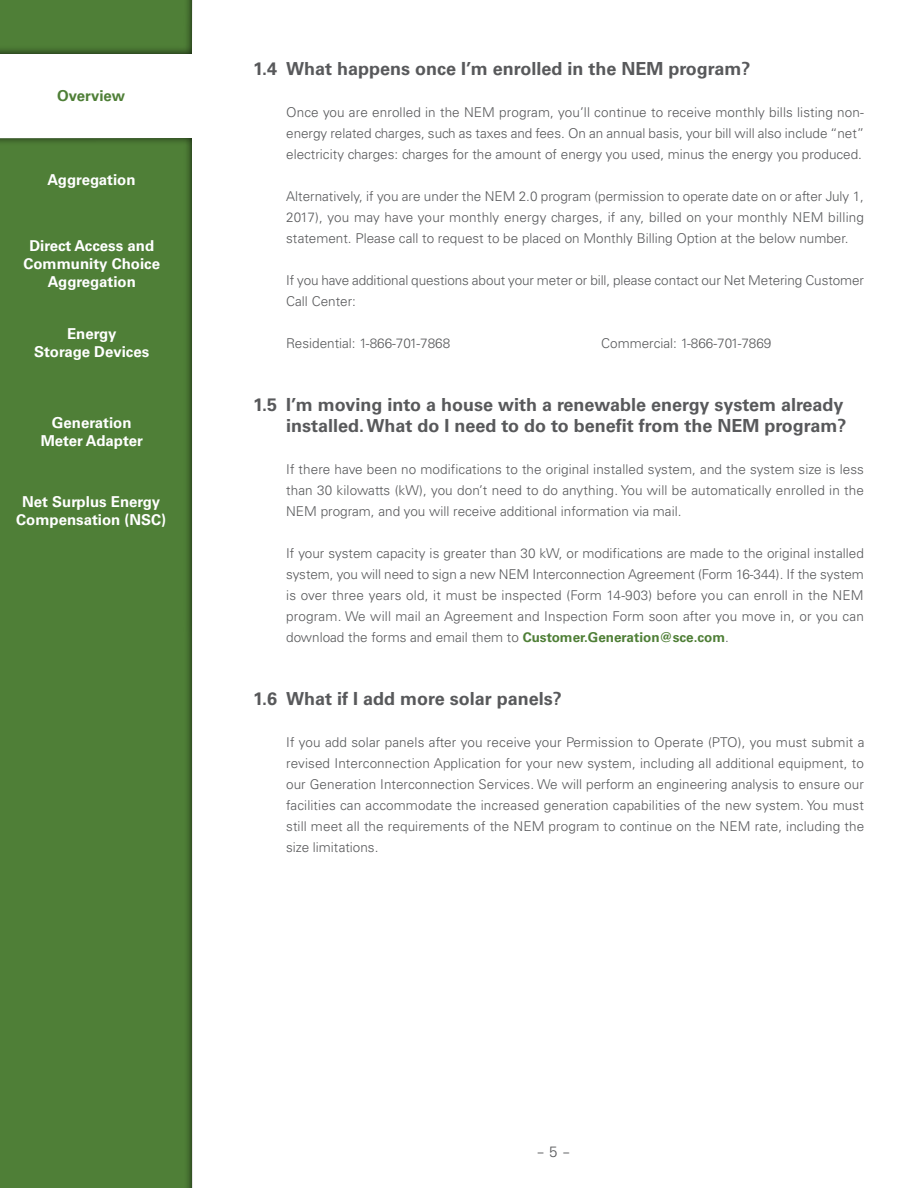
<style>
.page{position:relative;width:918px;height:1188px;background:#fff}
.page>*{position:absolute;margin:0;border:0;box-sizing:border-box;transform-origin:0 0}
.t1{font:700 18px/21px "Univers LT Std";color:#58595b;text-align:right}
.t2{font:700 15px/18px "Univers LT Std";color:#fff;text-align:center}
.t3{font:700 15px "Univers LT Std";color:#4f7f37}
.t4{font:300 15px "Univers LT Std";color:#58595b;scale:.77 1}
.t5{font:300 13.5px/21px "Univers LT Std";color:#58595b;text-align:justify}
.s1{font-weight:700;color:#4f7f37}
</style>
<div class="page">
<svg style="left:0;top:0;width:193px;height:1188px;background:#5b8745"></svg>
<p class="t3" style="left:57px;top:87px;width:70px">Overview</p>
<p class="t2" style="left:47px;top:171px;width:90px">Aggregation</p>
<p class="t2" style="left:23px;top:237px;width:138px">Direct Access and<br>Community Choice<br>Aggregation</p>
<p class="t2" style="left:34px;top:325px;width:116px">Energy<br>Storage Devices</p>
<p class="t2" style="left:41px;top:414px;width:104px">Generation<br>Meter Adapter</p>
<p class="t2" style="left:16px;top:493px;width:152px">Net Surplus Energy<br>Compensation (NSC)</p>
<h4 class="t1" style="left:253px;top:58px;width:499px">1.4 What happens once I’m enrolled in the NEM program?</h4>
<p class="t5" style="left:286px;top:102px;width:580px">Once you are enrolled in the NEM program, you’ll continue to receive monthly bills listing non&shy;energy related charges, such as taxes and fees. On an annual basis, your bill will also include “net” electricity charges: charges for the amount of energy you used, minus the energy you produced.</p>
<p class="t5" style="left:286px;top:186px;width:579px">Alternatively, if you are under the NEM 2.0 program (permission to operate date on or after July 1, 2017), you may have your monthly energy charges, if any, billed on your monthly NEM billing statement. Please call to request to be placed on Monthly Billing Option at the below number.</p>
<p class="t5" style="left:286px;top:270px;width:579px">If you have additional questions about your meter or bill, please contact our Net Metering Customer<br>Call Center:</p>
<p class="t5" style="left:286px;top:333px;width:166px">Residential: 1-866-701-7868</p>
<p class="t5" style="left:601px;top:333px;width:172px">Commercial: 1-866-701-7869</p>
<h4 class="t1" style="left:253px;top:394px;width:595px">1.5 I’m moving into a house with a renewable energy system already installed.What do I need to do to benefit from the NEM program?</h4>
<p class="t5" style="left:286px;top:459px;width:579px">If there have been no modifications to the original installed system, and the system size is less than 30 kilowatts (kW), you don’t need to do anything. You will be automatically enrolled in the NEM program, and you will receive additional information via mail.</p>
<p class="t5" style="left:286px;top:543px;width:579px">If your system capacity is greater than 30 kW, or modifications are made to the original installed system, you will need to sign a new NEM Interconnection Agreement (Form 16-344). If the system is over three years old, it must be inspected (Form 14-903) before you can enroll in the NEM program. We will mail an Agreement and Inspection Form soon after you move in, or you can download the forms and email them to <span class="s1">Customer.Generation@sce.com</span>.</p>
<h4 class="t1" style="left:253px;top:688px;width:310px">1.6 What if I add more solar panels?</h4>
<p class="t5" style="left:286px;top:732px;width:580px">If you add solar panels after you receive your Permission to Operate (PTO), you must submit a revised Interconnection Application for your new system, including all additional equipment, to our Generation Interconnection Services. We will perform an engineering analysis to ensure our facilities can accommodate the increased generation capabilities of the new system. You must still meet all the requirements of the NEM program to continue on the NEM rate, including the size limitations.</p>
<p class="t4" style="left:538px;top:1143px;width:42px">– 5 –</p>
</div>
